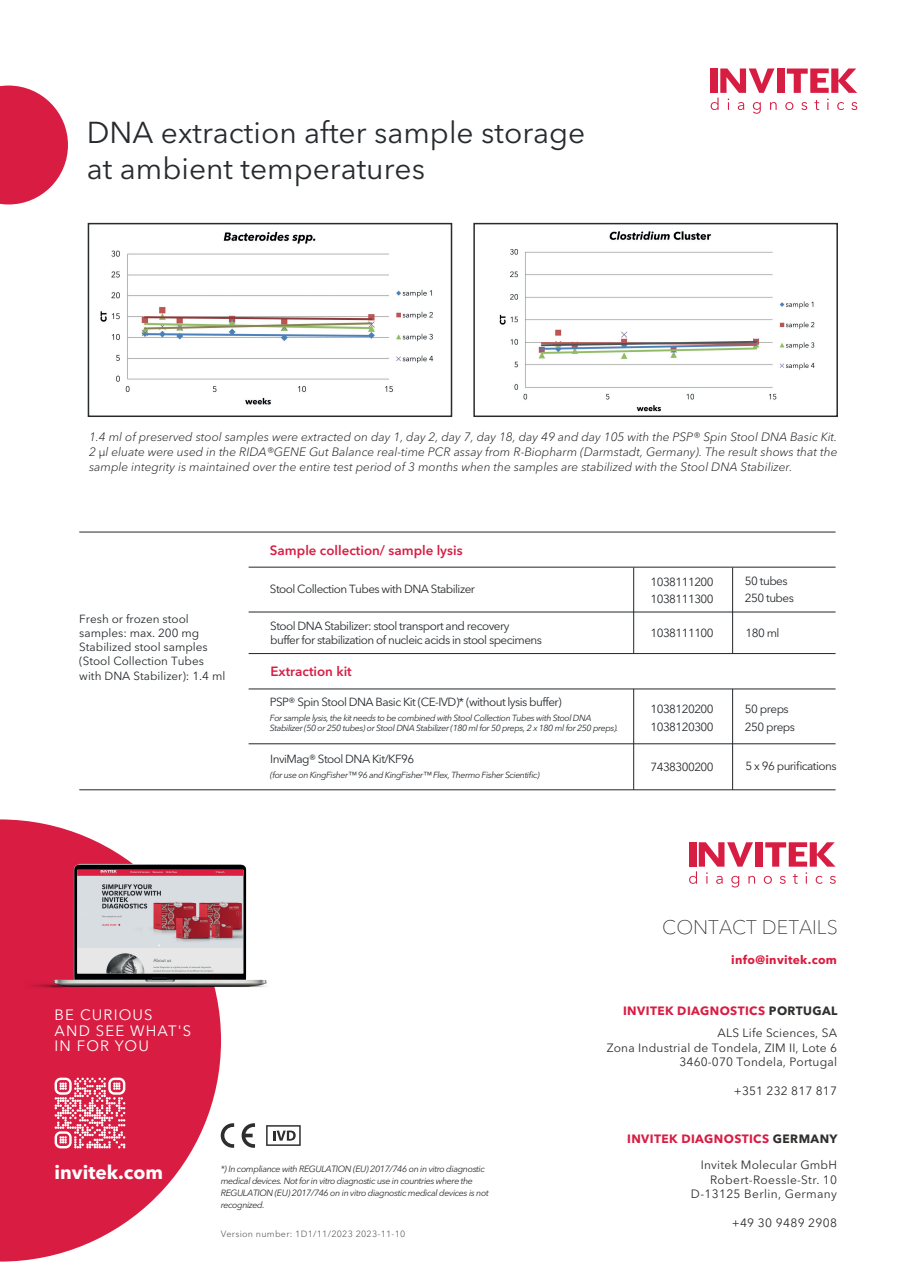
<style>
.page{position:relative;width:910px;height:1280px;background:#fff}
.page>*{position:absolute;margin:0;border:0;box-sizing:border-box;transform-origin:0 0}
.t1{font:30px/36px "Avenir Next LT Pro";color:#272b2e}
.t2{font:100 19.5px "Avenir Next LT Pro";color:#272b2e}
.t3{font:700 19.05px "Avenir Next LT Pro";color:#fff}
.t4{font:15px/15.5px "Avenir Next LT Pro";letter-spacing:.075em;color:#fff}
.t5{font:600 13.35px "Avenir Next LT Pro";color:#d81d43}
.t6{font:italic 300 12px/15px "Avenir Next LT Pro";color:#231f20;text-align:justify}
.t7{font:12px/14.4px "Avenir Next LT Pro";letter-spacing:.015em;color:#2f2f2e;text-align:right}
.t8{font:700 12px/22.8px "Avenir Next LT Pro";letter-spacing:.035em;color:#d81d43;text-align:right}
.t9{font:700 12px "Avenir Next LT Pro";letter-spacing:.025em;color:#d91c41}
.t10{font:11.7px/17.5px "Avenir Next LT Pro";letter-spacing:-.045em;color:#272b2e}
.t11{font:11.7px/14.1px "Avenir Next LT Pro";color:#272b2e}
.t12{font:italic 9px/12px "Avenir Next LT Pro";letter-spacing:-.045em;color:#2f2f2e}
.t13{font:9px "Avenir Next LT Pro";letter-spacing:.025em;color:#676a6b}
.t14{font:italic 8.85px/10.2px "Avenir Next LT Pro";letter-spacing:-.045em;color:#272b2e}
.s1{color:#2f2f2e}
.s2{font-weight:400;color:#2f2f2e}
.s3{font-weight:700;color:#d81d43}
.s4{font-weight:700}
</style>
<div class="page">
<img style="left:499px;top:231px;width:316px;height:181px">
<div style="left:777px;top:68px;width:7px;height:25px;background:#d81d43"></div>
<svg style="left:787px;top:68px;width:70px;height:25px"></svg>
<svg style="left:711px;top:68px;width:66px;height:46px"></svg>
<svg style="left:785px;top:102px;width:8px;height:8px"></svg>
<svg style="left:801px;top:102px;width:6px;height:8px"></svg>
<svg style="left:814px;top:100px;width:5px;height:10px"></svg>
<svg style="left:827px;top:99px;width:2px;height:11px"></svg>
<svg style="left:837px;top:102px;width:7px;height:8px"></svg>
<svg style="left:851px;top:102px;width:6px;height:8px"></svg>
<svg style="left:0;top:86px;width:68px;height:118px"></svg>
<img style="left:100px;top:231px;width:334px;height:174px">
<svg style="left:266px;top:1125px;width:35px;height:21px"></svg>
<svg style="left:221px;top:1123px;width:13px;height:25px"></svg>
<svg style="left:242px;top:1123px;width:13px;height:25px"></svg>
<div style="left:756px;top:842px;width:7px;height:25px;background:#d81d43"></div>
<svg style="left:689px;top:842px;width:66px;height:45px"></svg>
<svg style="left:764px;top:842px;width:72px;height:42px"></svg>
<div style="left:88px;top:223px;width:364px;height:194px;border:2px solid #272b2e"></div>
<div style="left:473px;top:223px;width:365px;height:194px;border:2px solid #272b2e"></div>
<hr style="left:79px;top:532px;width:757px;height:1px;background:#232729">
<hr style="left:249px;top:567px;width:587px;height:1px;background:#232729">
<hr style="left:633px;top:567px;width:1px;height:86px;background:#232729">
<hr style="left:732px;top:567px;width:1px;height:86px;background:#232729">
<hr style="left:249px;top:612px;width:587px;height:1px;background:#232729">
<hr style="left:249px;top:653px;width:587px;height:1px;background:#232729">
<hr style="left:249px;top:743px;width:587px;height:1px;background:#232729">
<hr style="left:249px;top:688px;width:587px;height:1px;background:#232729">
<svg style="left:0;top:819px;width:221px;height:442px;fill:#d91c41"></svg>
<img style="left:16px;top:859px;width:251px;height:132px">
<svg style="left:153px;top:977px;width:14px;height:2px"></svg>
<svg style="left:55px;top:1078px;width:70px;height:70px"></svg>
<hr style="left:633px;top:689px;width:1px;height:101px;background:#232729">
<hr style="left:732px;top:689px;width:1px;height:101px;background:#232729">
<hr style="left:79px;top:789px;width:757px;height:1px;background:#232729">
<h1 class="t1" style="left:87px;top:115px;width:500px">DNA extraction after sample storage at ambient temperatures</h1>
<p class="t6" style="left:89px;top:429px;width:750px">1.4 ml of preserved stool samples were extracted on day 1, day 2, day 7, day 18, day 49 and day 105 with the PSP® Spin Stool DNA Basic Kit.<br>2 μl eluate were used in the RIDA®GENE Gut Balance real-time PCR assay from R-Biopharm (Darmstadt, Germany). The result shows that the sample integrity is maintained over the entire test period of 3 months when the samples are stabilized with the Stool DNA Stabilizer.</p>
<p class="t11" style="left:79px;top:612px;width:148px">Fresh or frozen stool samples: max. 200 mg<br>Stabilized stool samples (Stool Collection Tubes with DNA Stabilizer): 1.4 ml</p>
<p class="t5" style="left:270px;top:542px;width:194px">Sample collection/ sample lysis</p>
<p class="t10" style="left:270px;top:580px;width:207px">Stool Collection Tubes with DNA Stabilizer</p>
<p class="t10" style="left:270px;top:618px;width:273px;line-height:14.1px">Stool DNA Stabilizer: stool transport and recovery<br>buffer for stabilization of nucleic acids in stool specimens</p>
<p class="t5" style="left:270px;top:664px;width:83px">Extraction kit</p>
<p class="t10" style="left:270px;top:693px;width:293px">PSP® Spin Stool DNA Basic Kit (CE-IVD)* (without lysis buffer)</p>
<p class="t14" style="left:270px;top:713px;width:350px">For sample lysis, the kit needs to be combined with Stool Collection Tubes with Stool DNA<br>Stabilizer (50 or 250 tubes) or Stool DNA Stabilizer (180 ml for 50 preps, 2 x 180 ml for 250 preps).</p>
<p class="t10" style="left:270px;top:750px;width:145px">InviMag® Stool DNA Kit/KF96</p>
<p class="t14" style="left:270px;top:769px;width:271px">(for use on KingFisher™ 96 and KingFisher™ Flex, Thermo Fisher Scientific)</p>
<p class="t10" style="left:650px;top:573px;width:65px">1038111200<br>1038111300</p>
<p class="t10" style="left:650px;top:624px;width:65px">1038111100</p>
<p class="t10" style="left:745px;top:572px;width:50px">50 tubes<br>250 tubes</p>
<p class="t10" style="left:746px;top:624px;width:35px">180 ml</p>
<p class="t10" style="left:650px;top:700px;width:65px">1038120200<br>1038120300</p>
<p class="t10" style="left:745px;top:700px;width:52px">50 preps<br>250 preps</p>
<p class="t10" style="left:650px;top:758px;width:65px">7438300200</p>
<p class="t10" style="left:746px;top:757px;width:92px">5 x 96 purifications</p>
<h2 class="t2" style="left:662px;top:916px;width:177px">CONTACT DETAILS</h2>
<p class="t9" style="left:731px;top:952px;width:107px">info@invitek.com</p>
<p class="t4" style="left:55px;top:1007px;width:138px">BE CURIOUS<br>AND SEE WHAT'S<br>IN FOR YOU</p>
<h3 class="t3" style="left:55px;top:1160px;width:110px">invitek.com</h3>
<p class="t12" style="left:221px;top:1163px;width:270px">*) In compliance with REGULATION (EU) 2017/746 on in vitro diagnostic medical devices. Not for in vitro diagnostic use in countries where the REGULATION (EU) 2017/746 on in vitro diagnostic medical devices is not recognized.</p>
<p class="t13" style="left:221px;top:1229px;width:186px">Version number: 1D1/11/2023 2023-11-10</p>
<p class="t8" style="left:623px;top:999px;width:216px">INVITEK DIAGNOSTICS <span class="s1">PORTUGAL<br></span><span class="s2">ALS Life Sciences, SA</span></p>
<p class="t7" style="left:607px;top:1040px;width:232px">Zona Industrial de Tondela, ZIM II, Lote 6<br>3460-070 Tondela, Portugal</p>
<p class="t7" style="left:734px;top:1083px;width:105px">+351 232 817 817</p>
<p class="t7" style="left:627px;top:1126px;width:212px;line-height:26.1px"><span class="s3">INVITEK DIAGNOSTICS</span> <span class="s4">GERMANY<br></span>Invitek Molecular GmbH</p>
<p class="t7" style="left:691px;top:1172px;width:148px">Robert-Roessle-Str. 10<br>D-13125 Berlin, Germany</p>
<p class="t7" style="left:732px;top:1215px;width:107px">+49 30 9489 2908</p>
</div>
